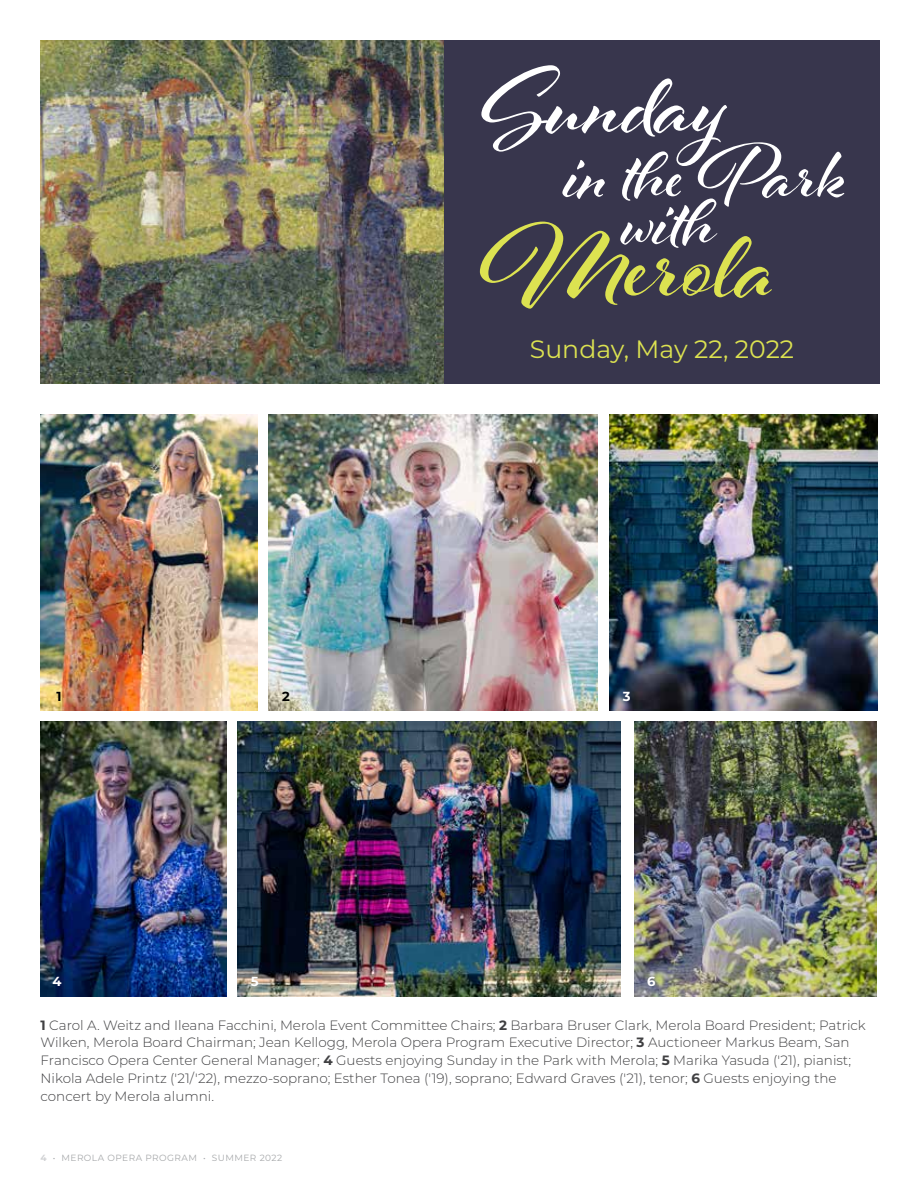
<style>
.page{position:relative;width:918px;height:1188px;background:#fff}
.page>*{position:absolute;margin:0;border:0;box-sizing:border-box;transform-origin:0 0}
.t1{font:25.05px "Montserrat";color:#dce251}
.t2{font:300 13.5px/18px "Montserrat";color:#404042}
.t3{font:700 13.2px "Montserrat";color:#fff}
.t4{font:700 13.2px "Montserrat";color:#000}
.t5{font:9px "Montserrat";letter-spacing:.05em;color:#a7a9ab}
.s1{font-weight:700}
.s2{font-weight:700;color:#d1d2d4}
</style>
<div class="page">
<img style="left:40px;top:415px;width:217px;height:296px">
<img style="left:40px;top:722px;width:187px;height:274px">
<img style="left:635px;top:722px;width:242px;height:274px">
<img style="left:238px;top:722px;width:382px;height:274px">
<img style="left:610px;top:415px;width:268px;height:296px">
<img style="left:269px;top:415px;width:328px;height:296px">
<img style="left:40px;top:40px;width:404px;height:344px">
<div style="left:444px;top:40px;width:436px;height:344px;background:#38364d"></div>
<svg style="left:480px;top:65px;width:364px;height:244px"></svg>
<p class="t4" style="left:56px;top:686px;width:7px">1</p>
<h1 class="t1" style="left:530px;top:332px;width:266px">Sunday, May 22, 2022</h1>
<p class="t4" style="left:282px;top:686px;width:9px">2</p>
<p class="t3" style="left:623px;top:686px;width:9px">3</p>
<p class="t3" style="left:53px;top:972px;width:11px">4</p>
<p class="t3" style="left:251px;top:972px;width:9px">5</p>
<p class="t3" style="left:647px;top:972px;width:10px">6</p>
<p class="t2" style="left:40px;top:1015px;width:827px"><span class="s1">1</span> Carol A. Weitz and Ileana Facchini, Merola Event Committee Chairs; <span class="s1">2</span> Barbara Bruser Clark, Merola Board President; Patrick Wilken, Merola Board Chairman; Jean Kellogg, Merola Opera Program Executive Director; <span class="s1">3</span> Auctioneer Markus Beam, San Francisco Opera Center General Manager; <span class="s1">4</span> Guests enjoying Sunday in the Park with Merola; <span class="s1">5</span> Marika Yasuda ('21), pianist; Nikola Adele Printz ('21/'22), mezzo-soprano; Esther Tonea ('19), soprano; Edward Graves ('21), tenor; <span class="s1">6</span> Guests enjoying the concert by Merola alumni.</p>
<p class="t5" style="left:40px;top:1152px;width:243px"><span class="s2">4</span> • MEROLA OPERA PROGRAM • SUMMER 2022</p>
</div>
